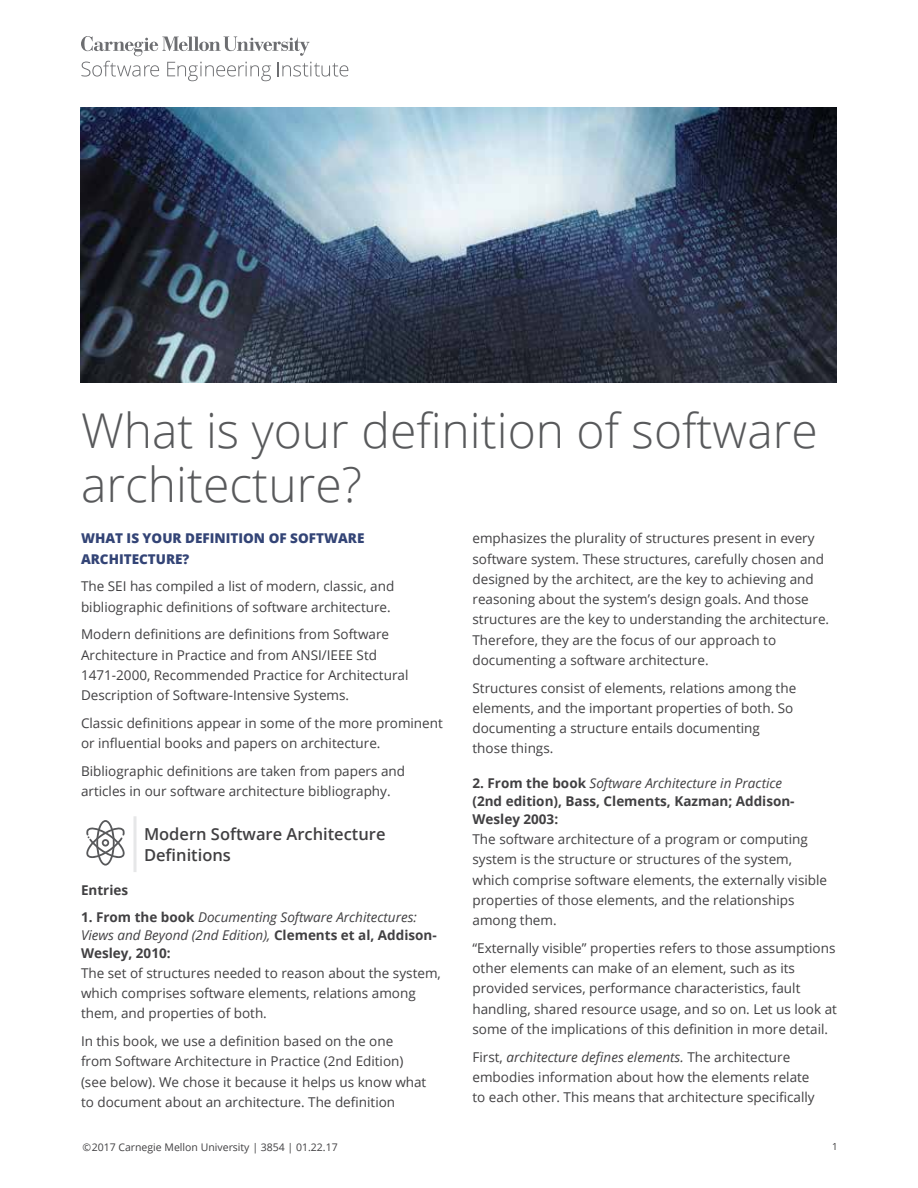
<style>
.page{position:relative;width:918px;height:1188px;background:#fff}
.page>*{position:absolute;margin:0;border:0;box-sizing:border-box;transform-origin:0 0}
.t1{font:300 48px/54px "Open Sans";color:#58595b}
.t2{font:600 16.5px/21px "Open Sans";color:#414042}
.t3{font:13.5px/20.2px "Open Sans";color:#414042}
.t4{font:italic 13.5px/18px "Open Sans";color:#414042}
.t5{font:700 13.5px/18px "Open Sans";color:#414042}
.t6{font:800 13.5px/20.2px "Open Sans";color:#334476}
.t7{font:10.5px "Open Sans";color:#414042}
.t8{font:9.75px "Open Sans";color:#414042}
.s1{font-weight:700;font-style:normal}
.s2{font-weight:400;font-style:italic}
.s3{font-style:italic}
</style>
<div class="page">
<hr style="left:134px;top:816px;width:2px;height:56px;background:#e6e7e8">
<svg style="left:86px;top:820px;width:39px;height:46px"></svg>
<img style="left:81px;top:108px;width:756px;height:275px">
<svg style="left:81px;top:36px;width:267px;height:45px"></svg>
<h1 class="t1" style="left:81px;top:402px;width:738px">What is your definition of software architecture?</h1>
<p class="t6" style="left:81px;top:528px;width:285px">WHAT IS YOUR DEFINITION OF SOFTWARE<br>ARCHITECTURE?</p>
<p class="t3" style="left:81px;top:576px;width:315px">The SEI has compiled a list of modern, classic, and bibliographic definitions of software architecture.</p>
<p class="t3" style="left:81px;top:624px;width:329px">Modern definitions are definitions from Software Architecture in Practice and from ANSI/IEEE Std 1471-2000, Recommended Practice for Architectural Description of Software-Intensive Systems.</p>
<p class="t3" style="left:81px;top:712px;width:363px">Classic definitions appear in some of the more prominent or influential books and papers on architecture.</p>
<p class="t3" style="left:81px;top:761px;width:326px">Bibliographic definitions are taken from papers and articles in our software architecture bibliography.</p>
<p class="t2" style="left:144px;top:823px;width:243px">Modern Software Architecture<br>Definitions</p>
<p class="t5" style="left:81px;top:880px;width:49px">Entries</p>
<p class="t4" style="left:81px;top:907px;width:357px"><span class="s1">1. From the book</span> Documenting Software Architectures:<br>Views and Beyond (2nd Edition), <span class="s1">Clements et al, Addison-<br>Wesley, 2010:</span></p>
<p class="t3" style="left:81px;top:962px;width:361px">The set of structures needed to reason about the system, which comprises software elements, relations among them, and properties of both.</p>
<p class="t3" style="left:81px;top:1031px;width:347px">In this book, we use a definition based on the one from Software Architecture in Practice (2nd Edition) (see below). We chose it because it helps us know what to document about an architecture. The definition</p>
<p class="t3" style="left:472px;top:528px;width:358px">emphasizes the plurality of structures present in every software system. These structures, carefully chosen and designed by the architect, are the key to achieving and reasoning about the system’s design goals. And those structures are the key to understanding the architecture.<br>Therefore, they are the focus of our approach to documenting a software architecture.</p>
<p class="t3" style="left:472px;top:677px;width:325px">Structures consist of elements, relations among the elements, and the important properties of both. So documenting a structure entails documenting those things.</p>
<p class="t5" style="left:472px;top:774px;width:324px">2. From the book <span class="s2">Software Architecture in Practice </span>(2nd edition), Bass, Clements, Kazman; Addison-<br>Wesley 2003:</p>
<p class="t3" style="left:472px;top:829px;width:356px">The software architecture of a program or computing system is the structure or structures of the system, which comprise software elements, the externally visible properties of those elements, and the relationships among them.</p>
<p class="t3" style="left:472px;top:937px;width:366px">“Externally visible” properties refers to those assumptions other elements can make of an element, such as its provided services, performance characteristics, fault handling, shared resource usage, and so on. Let us look at some of the implications of this definition in more detail.</p>
<p class="t3" style="left:472px;top:1046px;width:344px">First, <span class="s3">architecture defines elements.</span> The architecture embodies information about how the elements relate to each other. This means that architecture specifically</p>
<p class="t7" style="left:82px;top:1140px;width:257px">©2017 Carnegie Mellon University | 3854 | 01.22.17</p>
<p class="t8" style="left:832px;top:1140px;width:7px">1</p>
</div>
